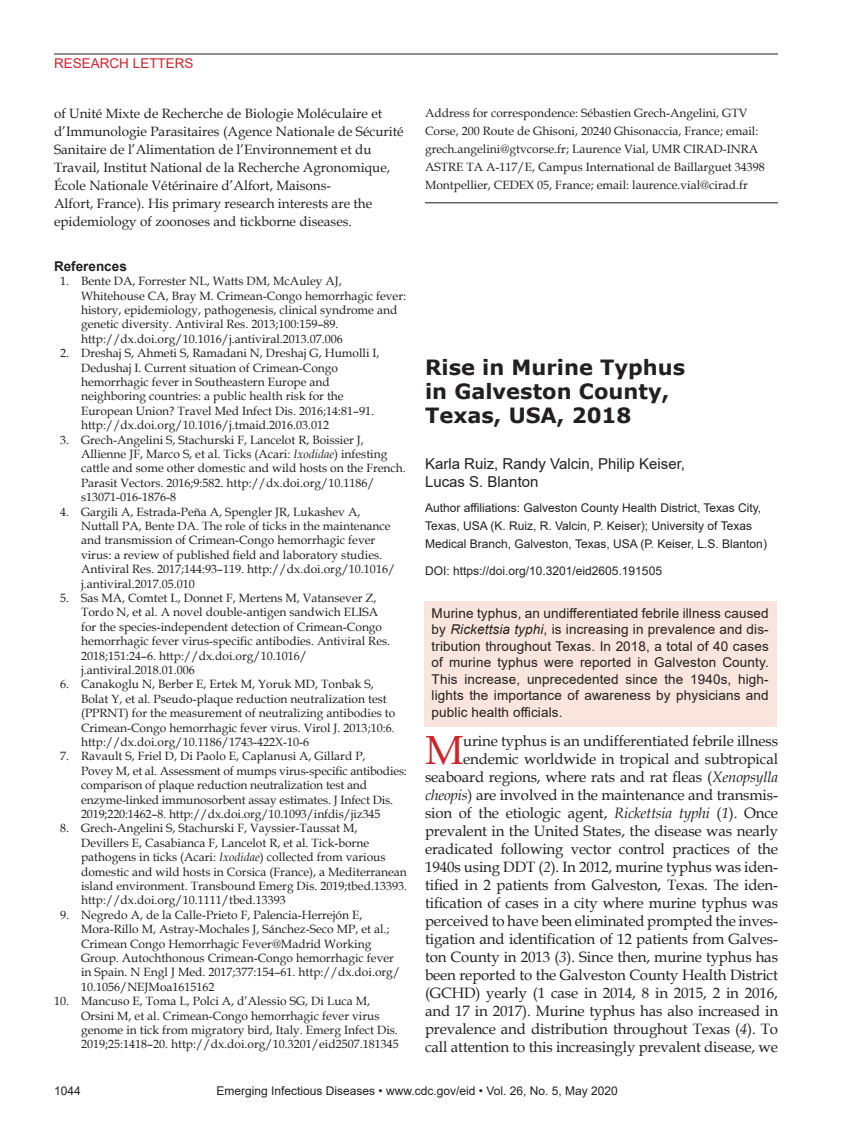
<style>
.page{position:relative;width:851px;height:1134px;background:#fff}
.page>*{position:absolute;margin:0;border:0;box-sizing:border-box;transform-origin:0 0}
.Drop_Cap{font:40.8px "Book Antiqua";color:#d1232a}
.Article_Title{font:700 21px/24px "Verdana";color:#231f20}
.Drop_Cap-2{font:15px/18px "Book Antiqua";letter-spacing:-.01em;color:#231f20;text-align:right}
.Authors{font:15px/18px "Arial";color:#231f20}
.Bio{font:13.5px/18px "Book Antiqua";color:#231f20}
.Abstract{font:13.5px/16.5px "Arial";letter-spacing:.01em;color:#231f20;text-align:justify}
.t1{font:13.5px "Arial";color:#d1232a}
.Ref_Title{font:700 13.5px "Arial";color:#231f20}
.References{font:12px/14.4px "Book Antiqua";color:#231f20}
.Correspondence{font:12px/18px "Book Antiqua";color:#231f20}
.Affiliations{font:12px/18px "Arial";color:#231f20}
.DOI{font:12px "Arial";color:#231f20}
.s1{font-style:italic}
</style>
<div class="page">
<hr style="left:54px;top:54px;width:724px;height:1px;background:#231f20">
<hr style="left:425px;top:202px;width:353px;height:1px;background:#333">
<div style="left:424px;top:601px;width:352px;height:125px;background:#f9e5dc"></div>
<p class="t1" style="left:54px;top:54px;width:141px">RESEARCH LETTERS</p>
<p class="Bio" style="left:54px;top:104px;width:351px">of Unité Mixte de Recherche de Biologie Moléculaire et d’Immunologie Parasitaires (Agence Nationale de Sécurité Sanitaire de l’Alimentation de l’Environnement et du Travail, Institut National de la Recherche Agronomique, École Nationale Vétérinaire d’Alfort, Maisons-<br>Alfort, France). His primary research interests are the epidemiology of zoonoses and tickborne diseases.</p>
<p class="Ref_Title" style="left:54px;top:257px;width:74px">References</p>
<p class="References" style="left:81px;top:274px;width:326px;text-indent:-21px">1. Bente DA, Forrester NL, Watts DM, McAuley AJ, Whitehouse CA, Bray M. Crimean-Congo hemorrhagic fever: history, epidemiology, pathogenesis, clinical syndrome and genetic diversity. Antiviral Res. 2013;100:159–89. http://dx.doi.org/10.1016/j.antiviral.2013.07.006</p>
<p class="References" style="left:81px;top:346px;width:300px;text-indent:-21px">2. Dreshaj S, Ahmeti S, Ramadani N, Dreshaj G, Humolli I, Dedushaj I. Current situation of Crimean-Congo hemorrhagic fever in Southeastern Europe and neighboring countries: a public health risk for the European Union? Travel Med Infect Dis. 2016;14:81–91. http://dx.doi.org/10.1016/j.tmaid.2016.03.012</p>
<p class="References" style="left:81px;top:432px;width:326px;text-indent:-21px">3. Grech-Angelini S, Stachurski F, Lancelot R, Boissier J, Allienne JF, Marco S, et al. Ticks (Acari: <span class="s1">Ixodidae</span>) infesting cattle and some other domestic and wild hosts on the French.<br>Parasit Vectors. 2016;9:582. http://dx.doi.org/10.1186/ s13071-016-1876-8</p>
<p class="References" style="left:81px;top:504px;width:316px;text-indent:-21px">4. Gargili A, Estrada-Peña A, Spengler JR, Lukashev A, Nuttall PA, Bente DA. The role of ticks in the maintenance and transmission of Crimean-Congo hemorrhagic fever virus: a review of published field and laboratory studies.<br>Antiviral Res. 2017;144:93–119. http://dx.doi.org/10.1016/ j.antiviral.2017.05.010</p>
<p class="References" style="left:81px;top:591px;width:310px;text-indent:-21px">5. Sas MA, Comtet L, Donnet F, Mertens M, Vatansever Z, Tordo N, et al. A novel double-antigen sandwich ELISA for the species-independent detection of Crimean-Congo hemorrhagic fever virus-specific antibodies. Antiviral Res.<br>2018;151:24–6. http://dx.doi.org/10.1016/ j.antiviral.2018.01.006</p>
<p class="References" style="left:81px;top:677px;width:316px;text-indent:-21px">6. Canakoglu N, Berber E, Ertek M, Yoruk MD, Tonbak S, Bolat Y, et al. Pseudo-plaque reduction neutralization test (PPRNT) for the measurement of neutralizing antibodies to Crimean-Congo hemorrhagic fever virus. Virol J. 2013;10:6. http://dx.doi.org/10.1186/1743-422X-10-6</p>
<p class="References" style="left:81px;top:749px;width:327px;text-indent:-21px">7. Ravault S, Friel D, Di Paolo E, Caplanusi A, Gillard P,<br>Povey M, et al. Assessment of mumps virus-specific antibodies: comparison of plaque reduction neutralization test and enzyme-linked immunosorbent assay estimates. J Infect Dis.<br>2019;220:1462–8. http://dx.doi.org/10.1093/infdis/jiz345</p>
<p class="References" style="left:81px;top:821px;width:327px;text-indent:-21px">8. Grech-Angelini S, Stachurski F, Vayssier-Taussat M, Devillers E, Casabianca F, Lancelot R, et al. Tick-borne pathogens in ticks (Acari: <span class="s1">Ixodidae</span>) collected from various domestic and wild hosts in Corsica (France), a Mediterranean island environment. Transbound Emerg Dis. 2019;tbed.13393. http://dx.doi.org/10.1111/tbed.13393</p>
<p class="References" style="left:81px;top:907px;width:321px;text-indent:-21px">9. Negredo A, de la Calle-Prieto F, Palencia-Herrejón E, Mora-Rillo M, Astray-Mochales J, Sánchez-Seco MP, et al.; Crimean Congo Hemorrhagic Fever@Madrid Working Group. Autochthonous Crimean-Congo hemorrhagic fever in Spain. N Engl J Med. 2017;377:154–61. http://dx.doi.org/ 10.1056/NEJMoa1615162</p>
<p class="References" style="left:81px;top:994px;width:319px;text-indent:-27px">10. Mancuso E, Toma L, Polci A, d’Alessio SG, Di Luca M, Orsini M, et al. Crimean-Congo hemorrhagic fever virus genome in tick from migratory bird, Italy. Emerg Infect Dis.<br>2019;25:1418–20. http://dx.doi.org/10.3201/eid2507.181345</p>
<p class="Correspondence" style="left:425px;top:103px;width:341px">Address for correspondence: Sébastien Grech-Angelini, GTV Corse, 200 Route de Ghisoni, 20240 Ghisonaccia, France; email: grech.angelini@gtvcorse.fr; Laurence Vial, UMR CIRAD-INRA ASTRE TA A-117/E, Campus International de Baillarguet 34398<br>Montpellier, CEDEX 05, France; email: laurence.vial@cirad.fr</p>
<p class="Article_Title" style="left:425px;top:355px;width:262px">Rise in Murine Typhus in Galveston County,<br>Texas, USA, 2018</p>
<p class="Authors" style="left:425px;top:455px;width:261px">Karla Ruiz, Randy Valcin, Philip Keiser,<br>Lucas S. Blanton</p>
<p class="Affiliations" style="left:425px;top:499px;width:343px">Author affiliations: Galveston County Health District, Texas City,<br>Texas, USA (K. Ruiz, R. Valcin, P. Keiser); University of Texas<br>Medical Branch, Galveston, Texas, USA (P. Keiser, L.S. Blanton)</p>
<p class="DOI" style="left:425px;top:562px;width:238px">DOI: https://doi.org/10.3201/eid2605.191505</p>
<p class="Abstract" style="left:431px;top:605px;width:338px">Murine typhus, an undifferentiated febrile illness caused by <span class="s1">Rickettsia typhi</span>, is increasing in prevalence and dis&shy;tribution throughout Texas. In 2018, a total of 40 cases of murine typhus were reported in Galveston County.<br>This increase, unprecedented since the 1940s, high&shy;lights the importance of awareness by physicians and public health officials.</p>
<p class="Drop_Cap-2" style="left:425px;top:731px;width:354px">urine typhus is an undifferentiated febrile illness endemic worldwide in tropical and subtropical seaboard regions, where rats and rat fleas (<span class="s1">Xenopsylla cheopis</span>) are involved in the maintenance and transmis&shy;sion of the etiologic agent, <span class="s1">Rickettsia typhi</span> (<span class="s1">1</span>). Once prevalent in the United States, the disease was nearly eradicated following vector control practices of the 1940s using DDT (<span class="s1">2</span>). In 2012, murine typhus was iden&shy;tified in 2 patients from Galveston, Texas. The iden&shy;tification of cases in a city where murine typhus was perceived to have been eliminated prompted the inves&shy;tigation and identification of 12 patients from Galves&shy;ton County in 2013 (<span class="s1">3</span>). Since then, murine typhus has been reported to the Galveston County Health District (GCHD) yearly (1 case in 2014, 8 in 2015, 2 in 2016, and 17 in 2017). Murine typhus has also increased in prevalence and distribution throughout Texas (<span class="s1">4</span>). To call attention to this increasingly prevalent disease, we</p>
<p class="Drop_Cap" style="left:425px;top:722px;width:40px">M</p>
<p class="Affiliations" style="left:54px;top:1082px;width:28px">1044</p>
<p class="Affiliations" style="left:216px;top:1082px;width:403px">Emerging Infectious Diseases • www.cdc.gov/eid • Vol. 26, No. 5, May 2020</p>
</div>
